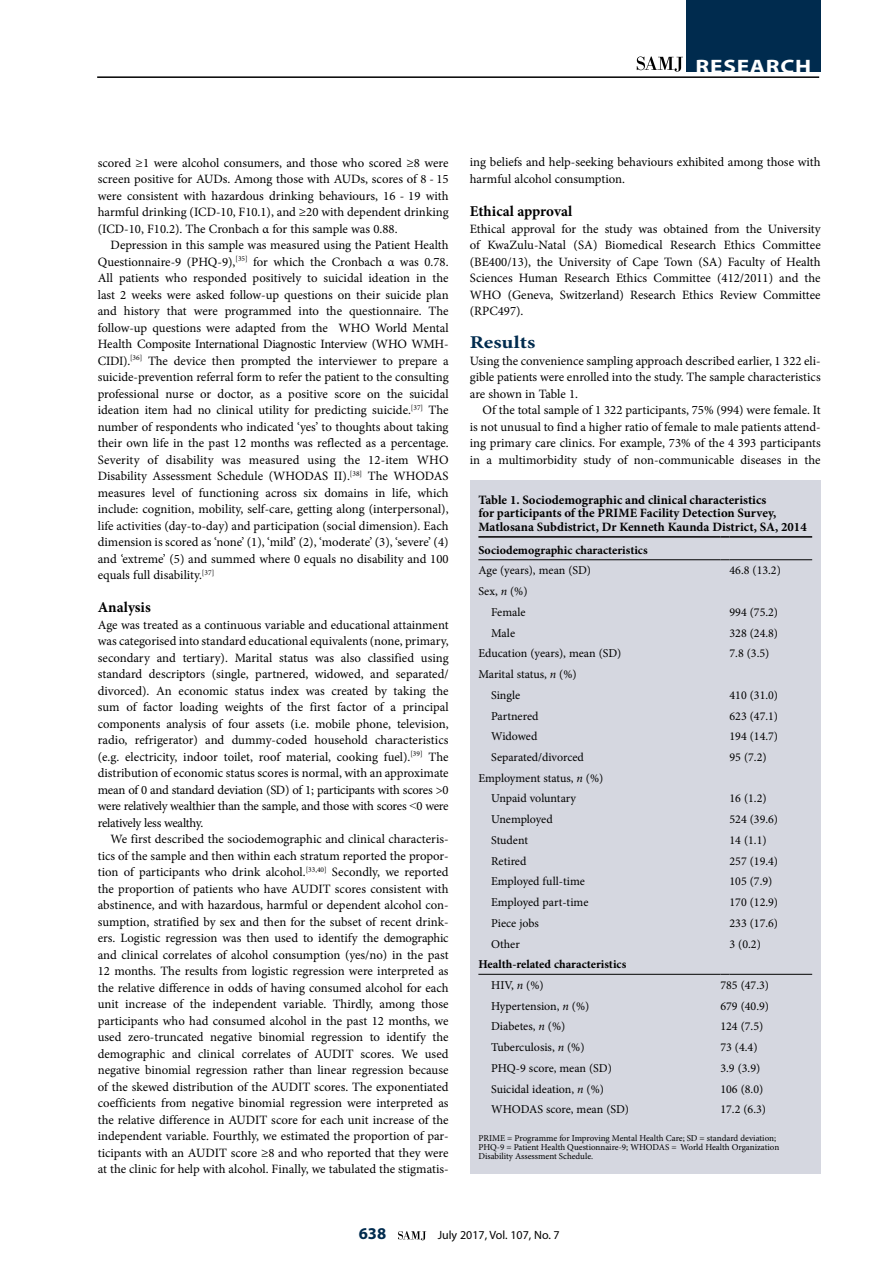
<style>
.page{position:relative;width:893px;height:1263px;background:#fff}
.page>*{position:absolute;margin:0;border:0;box-sizing:border-box;transform-origin:0 0}
.t1{font:700 19.5px "Myriad Pro";letter-spacing:.03em;color:#fff;scale:1.2 1}
.t2{font:700 18px "Minion Pro";color:#002b4e;scale:1.2 1}
.t3{font:700 16.5px "Myriad Pro";color:#002b4e}
.t4{font:700 15px "Minion Pro";color:#000}
.t5{font:12.75px/16.5px "Minion Pro";letter-spacing:-.005em;color:#000;text-align:justify}
.t6{font:700 12.75px/13.5px "Minion Pro";color:#000}
.t7{font:12px/20.7px "Minion Pro";color:#000}
.t8{font:700 12px/20.7px "Minion Pro";color:#000}
.t9{font:12px "Myriad Pro";color:#000}
.t10{font:9px/9px "Minion Pro";letter-spacing:-.005em;color:#000}
.s1{font-family:"Times New Roman"}
.s2{font-style:italic}
.s3{font-weight:400}
.s4{font-weight:400;font-style:italic}
</style>
<div class="page">
<svg style="left:398px;top:1231px;width:28px;height:9px"></svg>
<hr style="left:97px;top:76px;width:722px;height:2px;background:#000">
<div style="left:686px;top:0;width:135px;height:72px;background:#002b4e"></div>
<svg style="left:637px;top:57px;width:46px;height:15px"></svg>
<div style="left:470px;top:480px;width:351px;height:693px;background:#d5d7e0"></div>
<hr style="left:478px;top:536px;width:242px;height:2px;background:#000">
<svg style="left:720px;top:536px;width:9px;height:2px"></svg>
<hr style="left:729px;top:536px;width:83px;height:2px;background:#000">
<hr style="left:478px;top:559px;width:242px;height:1px;background:#000">
<hr style="left:729px;top:559px;width:83px;height:1px;background:#000">
<hr style="left:478px;top:974px;width:242px;height:1px;background:#000">
<hr style="left:729px;top:974px;width:83px;height:1px;background:#000">
<h1 class="t1" style="left:696px;top:54px;width:98px">RESEARCH</h1>
<p class="t5" style="left:98px;top:154px;width:352px">scored ≥1 were alcohol consumers, and those who scored ≥8 were screen positive for AUDs. Among those with AUDs, scores of 8 - 15 were consistent with hazardous drinking behaviours, 16 - 19 with harmful drinking (ICD-10, F10.1), and ≥20 with dependent drinking (ICD-10, F10.2). The Cronbach α for this sample was 0.88.</p>
<p class="t5" style="left:98px;top:237px;width:352px;text-indent:13px">Depression in this sample was measured using the Patient Health Questionnaire-9 (PHQ-9),<sup>[35]</sup> for which the Cronbach α was 0.78.<br>All patients who responded positively to suicidal ideation in the last 2 weeks were asked follow-up questions on their suicide plan and history that were programmed into the questionnaire. The follow-up questions were adapted from the WHO World Mental Health Composite International Diagnostic Interview (WHO WMH-CIDI).<sup>[36]</sup> The device then prompted the interviewer to prepare a suicide-prevention referral form to refer the patient to the consulting professional nurse or doctor, as a positive score on the suicidal ideation item had no clinical utility for predicting suicide.<sup>[37]</sup> The number of respondents who indicated ‘yes’ to thoughts about taking their own life in the past 12 months was reflected as a percentage.<br>Severity of disability was measured using the 12-item WHO Disability Assessment Schedule (WHODAS II).<sup>[38]</sup> The WHODAS measures level of functioning across six domains in life, which include: cognition, mobility, self-care, getting along (interpersonal), life activities (day-to-day) and participation (social dimension). Each dimension is scored as ‘none’ (1), ‘mild’ (2), ‘moderate’ (3), ‘severe’ (4) and ‘extreme’ (5) and summed where 0 equals no disability and 100 equals full disability.<sup>[37]</sup></p>
<p class="t4" style="left:98px;top:597px;width:54px">Analysis</p>
<p class="t5" style="left:98px;top:616px;width:352px">Age was treated as a continuous variable and educational attainment was categorised into standard educational equivalents (none, primary, secondary and tertiary). Marital status was also classified using standard descriptors (single, partnered, widowed, and separated/ divorced). An economic status index was created by taking the sum of factor loading weights of the first factor of a principal components analysis of four assets (i.e. mobile phone, television, radio, refrigerator) and dummy-coded household characteristics (e.g. electricity, indoor toilet, roof material, cooking fuel).<sup>[39]</sup> The distribution of economic status scores is normal, with an approximate mean of 0 and standard deviation (SD) of 1; participants with scores &gt;0 were relatively wealthier than the sample, and those with scores <span class="s1">˂</span>0 were relatively less wealthy.</p>
<p class="t5" style="left:98px;top:831px;width:352px;text-indent:13px">We first described the sociodemographic and clinical characteris&shy;tics of the sample and then within each stratum reported the propor&shy;tion of participants who drink alcohol.<sup>[33,40]</sup> Secondly, we reported the proportion of patients who have AUDIT scores consistent with abstinence, and with hazardous, harmful or dependent alcohol con&shy;sumption, stratified by sex and then for the subset of recent drink&shy;ers. Logistic regression was then used to identify the demographic and clinical correlates of alcohol consumption (yes/no) in the past 12 months. The results from logistic regression were interpreted as the relative difference in odds of having consumed alcohol for each unit increase of the independent variable. Thirdly, among those participants who had consumed alcohol in the past 12 months, we used zero-truncated negative binomial regression to identify the demographic and clinical correlates of AUDIT scores. We used negative binomial regression rather than linear regression because of the skewed distribution of the AUDIT scores. The exponentiated coefficients from negative binomial regression were interpreted as the relative difference in AUDIT score for each unit increase of the independent variable. Fourthly, we estimated the proportion of par&shy;ticipants with an AUDIT score ≥8 and who reported that they were at the clinic for help with alcohol. Finally, we tabulated the stigmatis-</p>
<p class="t5" style="left:470px;top:154px;width:352px">ing beliefs and help-seeking behaviours exhibited among those with harmful alcohol consumption.</p>
<p class="t4" style="left:470px;top:201px;width:104px">Ethical approval</p>
<p class="t5" style="left:470px;top:220px;width:352px">Ethical approval for the study was obtained from the University of KwaZulu-Natal (SA) Biomedical Research Ethics Committee (BE400/13), the University of Cape Town (SA) Faculty of Health Sciences Human Research Ethics Committee (412/2011) and the WHO (Geneva, Switzerland) Research Ethics Review Committee (RPC497).</p>
<h2 class="t2" style="left:470px;top:330px;width:56px">Results</h2>
<p class="t5" style="left:470px;top:352px;width:352px">Using the convenience sampling approach described earlier, 1 322 eli&shy;gible patients were enrolled into the study. The sample characteristics are shown in Table 1.</p>
<p class="t5" style="left:470px;top:402px;width:352px;text-indent:13px">Of the total sample of 1 322 participants, 75% (994) were female. It is not unusual to find a higher ratio of female to male patients attend&shy;ing primary care clinics. For example, 73% of the 4 393 participants in a multimorbidity study of non-communicable diseases in the</p>
<p class="t6" style="left:478px;top:493px;width:330px">Table 1. Sociodemographic and clinical characteristics<br>for participants of the PRIME Facility Detection Survey,<br>Matlosana Subdistrict, Dr Kenneth Kaunda District, SA, 2014</p>
<p class="t8" style="left:478px;top:539px;width:171px">Sociodemographic characteristics</p>
<p class="t7" style="left:478px;top:560px;width:114px">Age (years), mean (SD)</p>
<p class="t7" style="left:729px;top:560px;width:53px">46.8 (13.2)</p>
<p class="t7" style="left:478px;top:581px;width:51px;text-align:right">Sex, <span class="s2">n</span> (%)<br>Female</p>
<p class="t7" style="left:729px;top:602px;width:50px">994 (75.2)</p>
<p class="t7" style="left:491px;top:622px;width:25px">Male</p>
<p class="t7" style="left:729px;top:622px;width:50px">328 (24.8)</p>
<p class="t7" style="left:478px;top:643px;width:144px">Education (years), mean (SD)</p>
<p class="t7" style="left:729px;top:643px;width:41px">7.8 (3.5)</p>
<p class="t7" style="left:491px;top:664px;width:87px;text-indent:-13px">Marital status, <span class="s2">n</span> (%)<br>Single</p>
<p class="t7" style="left:729px;top:685px;width:50px">410 (31.0)</p>
<p class="t7" style="left:491px;top:705px;width:49px">Partnered</p>
<p class="t7" style="left:729px;top:705px;width:50px">623 (47.1)</p>
<p class="t7" style="left:491px;top:726px;width:48px">Widowed</p>
<p class="t7" style="left:729px;top:726px;width:50px">194 (14.7)</p>
<p class="t7" style="left:491px;top:747px;width:94px">Separated/divorced</p>
<p class="t7" style="left:729px;top:747px;width:39px">95 (7.2)</p>
<p class="t7" style="left:491px;top:768px;width:114px;text-indent:-13px">Employment status, <span class="s2">n</span> (%)<br>Unpaid voluntary</p>
<p class="t7" style="left:729px;top:788px;width:39px">16 (1.2)</p>
<p class="t7" style="left:491px;top:809px;width:63px">Unemployed</p>
<p class="t7" style="left:729px;top:809px;width:50px">524 (39.6)</p>
<p class="t7" style="left:491px;top:830px;width:38px">Student</p>
<p class="t7" style="left:729px;top:830px;width:39px">14 (1.1)</p>
<p class="t7" style="left:491px;top:850px;width:37px">Retired</p>
<p class="t7" style="left:729px;top:850px;width:50px">257 (19.4)</p>
<p class="t7" style="left:491px;top:871px;width:95px">Employed full-time</p>
<p class="t7" style="left:729px;top:871px;width:44px">105 (7.9)</p>
<p class="t7" style="left:491px;top:892px;width:99px">Employed part-time</p>
<p class="t7" style="left:729px;top:892px;width:50px">170 (12.9)</p>
<p class="t7" style="left:491px;top:913px;width:49px">Piece jobs</p>
<p class="t7" style="left:729px;top:913px;width:50px">233 (17.6)</p>
<p class="t7" style="left:491px;top:933px;width:30px">Other</p>
<p class="t7" style="left:729px;top:933px;width:33px">3 (0.2)</p>
<p class="t8" style="left:491px;top:954px;width:137px;text-indent:-13px">Health-related characteristics<br><span class="s3">HIV,</span> <span class="s4">n</span> <span class="s3">(%)</span></p>
<p class="t7" style="left:720px;top:975px;width:50px">785 (47.3)</p>
<p class="t7" style="left:491px;top:995px;width:100px">Hypertension, <span class="s2">n</span> (%)</p>
<p class="t7" style="left:720px;top:995px;width:50px">679 (40.9)</p>
<p class="t7" style="left:491px;top:1016px;width:76px">Diabetes, <span class="s2">n</span> (%)</p>
<p class="t7" style="left:720px;top:1016px;width:44px">124 (7.5)</p>
<p class="t7" style="left:491px;top:1037px;width:95px">Tuberculosis, <span class="s2">n</span> (%)</p>
<p class="t7" style="left:720px;top:1037px;width:39px">73 (4.4)</p>
<p class="t7" style="left:491px;top:1058px;width:122px">PHQ-9 score, mean (SD)</p>
<p class="t7" style="left:720px;top:1058px;width:41px">3.9 (3.9)</p>
<p class="t7" style="left:491px;top:1078px;width:114px">Suicidal ideation, <span class="s2">n</span> (%)</p>
<p class="t7" style="left:720px;top:1078px;width:44px">106 (8.0)</p>
<p class="t7" style="left:491px;top:1099px;width:139px">WHODAS score, mean (SD)</p>
<p class="t7" style="left:720px;top:1099px;width:47px">17.2 (6.3)</p>
<p class="t10" style="left:478px;top:1133px;width:302px">PRIME = Programme for Improving Mental Health Care; SD = standard deviation;<br>PHQ-9 = Patient Health Questionnaire-9; WHODAS = World Health Organization<br>Disability Assessment Schedule.</p>
<p class="t3" style="left:359px;top:1223px;width:29px">638</p>
<p class="t9" style="left:438px;top:1228px;width:124px">July 2017, Vol. 107, No. 7</p>
</div>
